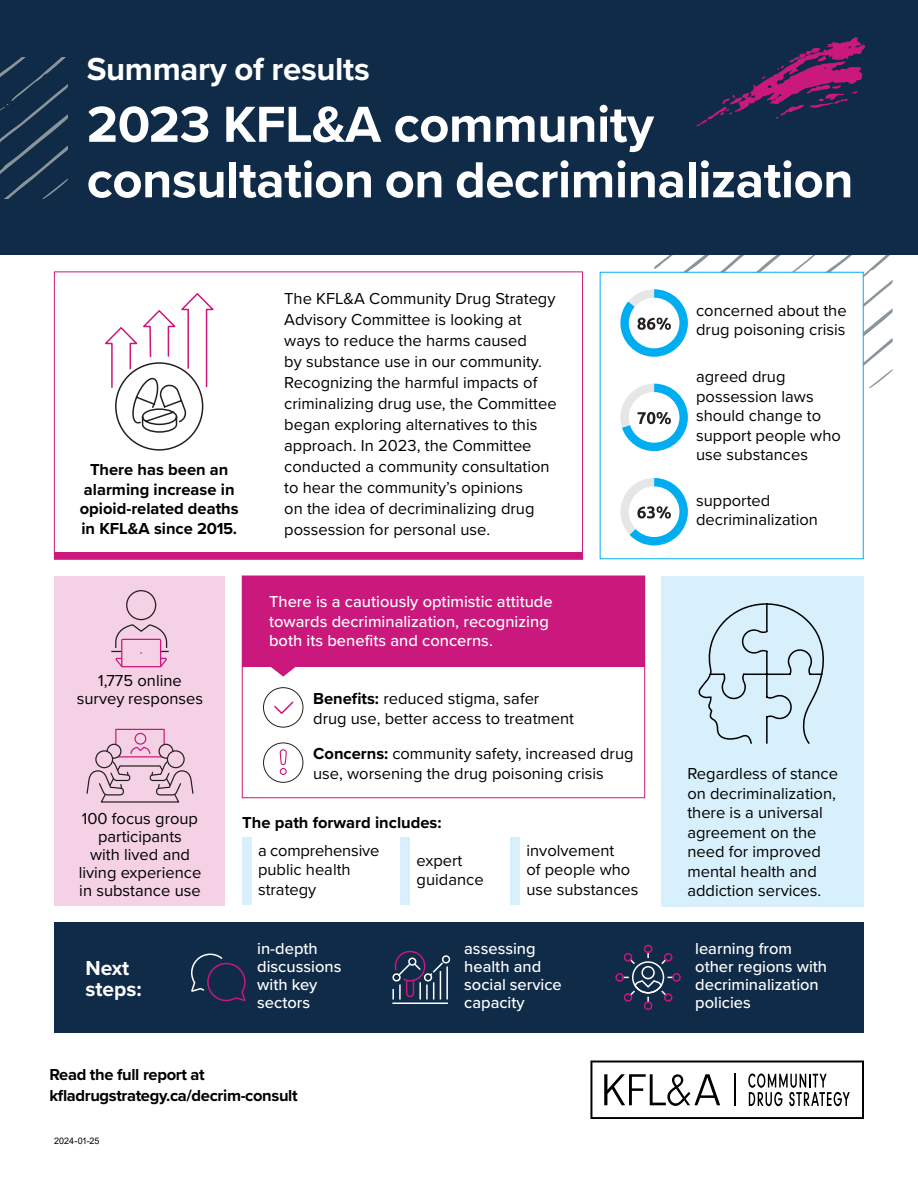
<style>
.page{position:relative;width:918px;height:1188px;background:#fff}
.page>*{position:absolute;margin:0;border:0;box-sizing:border-box;transform-origin:0 0}
.t1{font:700 52.5px/55.5px "Proxima Nova";letter-spacing:-.01em;color:#fff}
.t2{font:700 33px "Proxima Nova";letter-spacing:-.01em;color:#fff}
.t3{font:700 21px/21px "Proxima Nova";color:#fff}
.t4{font:16.5px/19.5px "Proxima Nova";color:#000}
.t5{font:500 16.5px/18px "Proxima Nova";color:#fff}
.t6{font:700 16.5px/19.5px "Proxima Nova";color:#000;text-align:center}
.t7{font:700 16.5px/21px "Proxima Nova";letter-spacing:-.02em;color:#000}
.t8{font:9px "Arial";color:#000}
.s1{font-weight:700}
</style>
<div class="page">
<div style="left:54px;top:576px;width:171px;height:330px;background:#f4d1e5"></div>
<div style="left:0;top:0;width:918px;height:255px;background:#0f2b47"></div>
<svg style="left:0;top:58px;width:68px;height:140px"></svg>
<div style="left:662px;top:576px;width:202px;height:331px;background:#d7f0fc"></div>
<div style="left:242px;top:576px;width:403px;height:91px;background:#ca187c"></div>
<div style="left:54px;top:922px;width:810px;height:110px;background:#0f2b47"></div>
<svg style="left:696px;top:37px;width:170px;height:89px"></svg>
<svg style="left:590px;top:1061px;width:274px;height:58px"></svg>
<div style="left:126px;top:590px;width:30px;height:30px;border:1px solid #231f20;border-radius:50%"></div>
<svg style="left:111px;top:624px;width:58px;height:44px"></svg>
<div style="left:135px;top:733px;width:11px;height:12px;border:1px solid #c9187c;border-radius:50%"></div>
<div style="left:115px;top:729px;width:50px;height:16px;border:1px solid #c9187c"></div>
<svg style="left:86px;top:743px;width:108px;height:60px"></svg>
<svg style="left:698px;top:603px;width:126px;height:141px"></svg>
<svg style="left:191px;top:953px;width:55px;height:49px"></svg>
<svg style="left:392px;top:950px;width:59px;height:54px"></svg>
<svg style="left:615px;top:944px;width:66px;height:67px"></svg>
<div style="left:242px;top:838px;width:9px;height:67px;background:#d7f0fc"></div>
<div style="left:401px;top:838px;width:9px;height:67px;background:#d7f0fc"></div>
<div style="left:510px;top:838px;width:9px;height:67px;background:#d7f0fc"></div>
<div style="left:263px;top:687px;width:40px;height:41px;border:1px solid #241f21;border-radius:50%"></div>
<svg style="left:274px;top:701px;width:20px;height:13px"></svg>
<div style="left:263px;top:743px;width:40px;height:40px;border:1px solid #241f21;border-radius:50%"></div>
<svg style="left:279px;top:749px;width:8px;height:26px"></svg>
<svg style="left:620px;top:478px;width:68px;height:67px"></svg>
<svg style="left:620px;top:255px;width:273px;height:196px"></svg>
<svg style="left:54px;top:271px;width:529px;height:281px"></svg>
<svg style="left:271px;top:667px;width:25px;height:10px"></svg>
<div style="left:54px;top:552px;width:529px;height:8px;background:#ca187c"></div>
<svg style="left:102px;top:292px;width:114px;height:159px"></svg>
<h2 class="t2" style="left:87px;top:44px;width:285px">Summary of results</h2>
<h1 class="t1" style="left:87px;top:95px;width:768px">2023 KFL&amp;A community consultation on decriminalization</h1>
<p class="t6" style="left:80px;top:460px;width:160px">There has been an alarming increase in opioid-related deaths in KFL&amp;A since 2015.</p>
<p class="t4" style="left:77px;top:671px;width:128px;line-height:18px;text-align:center">1,775 online survey responses</p>
<p class="t4" style="left:284px;top:287px;width:274px;line-height:21px">The KFL&amp;A Community Drug Strategy Advisory Committee is looking at ways to reduce the harms caused<br>by substance use in our community.<br>Recognizing the harmful impacts of criminalizing drug use, the Committee began exploring alternatives to this approach. In 2023, the Committee conducted a community consultation to hear the community’s opinions<br>on the idea of decriminalizing drug possession for personal use.</p>
<p class="t5" style="left:269px;top:591px;width:285px;line-height:19.5px">There is a cautiously optimistic attitude towards decriminalization, recognizing both its benefits and concerns.</p>
<p class="t4" style="left:313px;top:688px;width:262px"><span class="s1">Benefits:</span> reduced stigma, safer drug use, better access to treatment</p>
<p class="t4" style="left:313px;top:743px;width:322px"><span class="s1">Concerns:</span> community safety, increased drug use, worsening the drug poisoning crisis</p>
<p class="t4" style="left:79px;top:809px;width:124px;line-height:18px;text-align:center">100 focus group participants<br>with lived and living experience in substance use</p>
<p class="t6" style="left:242px;top:812px;width:201px">The path forward includes:</p>
<p class="t4" style="left:258px;top:840px;width:123px">a comprehensive public health strategy</p>
<p class="t4" style="left:417px;top:850px;width:69px">expert guidance</p>
<p class="t4" style="left:526px;top:840px;width:114px">involvement<br>of people who use substances</p>
<p class="t4" style="left:696px;top:300px;width:152px">concerned about the drug poisoning crisis</p>
<p class="t4" style="left:696px;top:366px;width:146px">agreed drug possession laws should change to support people who use substances</p>
<p class="t4" style="left:696px;top:490px;width:123px">supported decriminalization</p>
<p class="t4" style="left:687px;top:763px;width:152px">Regardless of stance on decriminalization, there is a universal agreement on the need for improved mental health and addiction services.</p>
<p class="t3" style="left:86px;top:957px;width:58px">Next steps:</p>
<p class="t5" style="left:257px;top:939px;width:86px">in-depth discussions with key sectors</p>
<p class="t5" style="left:464px;top:939px;width:99px">assessing health and social service capacity</p>
<p class="t5" style="left:695px;top:939px;width:133px">learning from other regions with decriminalization policies</p>
<p class="t7" style="left:50px;top:1064px;width:250px">Read the full report at kfladrugstrategy.ca/decrim-consult</p>
<p class="t8" style="left:54px;top:1134px;width:47px">2024-01-25</p>
</div>
